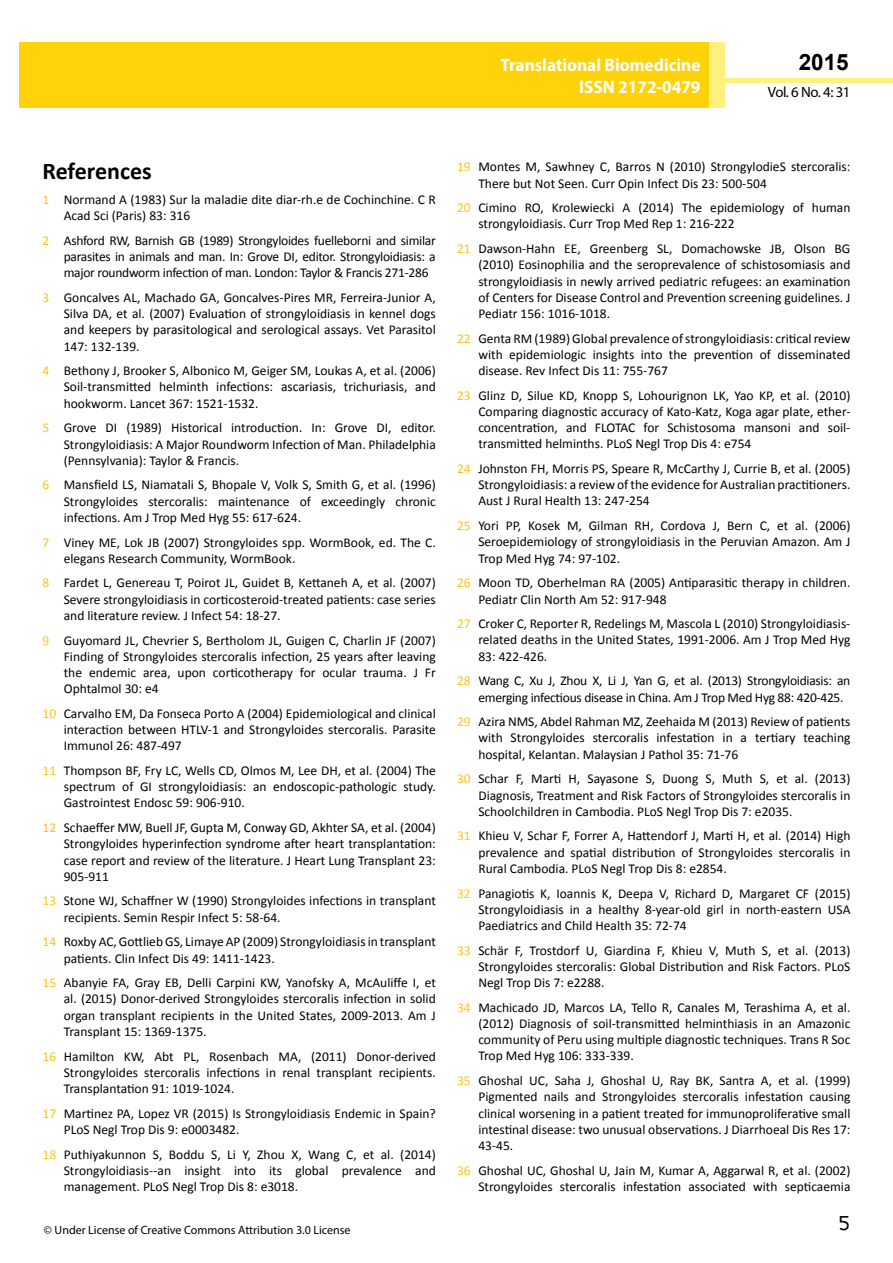
<style>
.page{position:relative;width:893px;height:1263px;background:#fff}
.page>*{position:absolute;margin:0;border:0;box-sizing:border-box;transform-origin:0 0}
.t1{font:25.5px "Tunga";color:#000}
.t2{font:700 24px "Calibri";color:#000}
.t3{font:700 22.5px "Arial";color:#000}
.t4{font:700 18px/21.6px "Myriad Pro";color:#fff;text-align:right;scale:.96 1}
.t5{font:14.85px "Myriad Pro";letter-spacing:-.03em;color:#000}
.t6{font:13.5px/16.2px "Calibri";color:#000;text-align:justify}
.t7{font:13.5px/16.2px "Calibri";letter-spacing:-.02em;color:#000}
.t8{font:12px "Myriad Pro";color:#000}
.s1{color:#ffc21a}
</style>
<div class="page">
<hr style="left:725px;top:78px;width:168px;height:4px;background:#fff180">
<div style="left:19px;top:42px;width:690px;height:66px;background:#ffd20a"></div>
<div style="left:709px;top:42px;width:16px;height:66px;background:#fff180"></div>
<h3 class="t4" style="left:517px;top:53px;width:198px">ARCHIVOS DE MEDICINA<br>ISSN 1698-9465</h3>
<h3 class="t3" style="left:799px;top:47px;width:52px">2015</h3>
<h3 class="t4" style="left:501px;top:54px;width:210px">Translational Biomedicine<br>ISSN 2172-0479</h3>
<p class="t5" style="left:768px;top:83px;width:84px">Vol. 6 No. 4: 31</p>
<h2 class="t2" style="left:43px;top:156px;width:111px">References</h2>
<p class="t6" style="left:64px;top:191px;width:374px;text-indent:-21px"><span class="s1">1</span> Normand A (1983) Sur la maladie dite diar-rh.e de Cochinchine. C R<br>Acad Sci (Paris) 83: 316</p>
<p class="t6" style="left:64px;top:232px;width:373px;text-indent:-21px"><span class="s1">2</span> Ashford RW, Barnish GB (1989) Strongyloides fuelleborni and similar parasites in animals and man. In: Grove DI, editor. Strongyloidiasis: a major roundworm infection of man. London: Taylor &amp; Francis 271-286</p>
<p class="t6" style="left:64px;top:289px;width:374px;text-indent:-21px"><span class="s1">3</span> Goncalves AL, Machado GA, Goncalves-Pires MR, Ferreira-Junior A, Silva DA, et al. (2007) Evaluation of strongyloidiasis in kennel dogs and keepers by parasitological and serological assays. Vet Parasitol 147: 132-139.</p>
<p class="t6" style="left:64px;top:363px;width:374px;text-indent:-21px"><span class="s1">4</span> Bethony J, Brooker S, Albonico M, Geiger SM, Loukas A, et al. (2006)<br>Soil-transmitted helminth infections: ascariasis, trichuriasis, and hookworm. Lancet 367: 1521-1532.</p>
<p class="t6" style="left:64px;top:420px;width:374px;text-indent:-21px"><span class="s1">5</span> Grove DI (1989) Historical introduction. In: Grove DI, editor.<br>Strongyloidiasis: A Major Roundworm Infection of Man. Philadelphia (Pennsylvania): Taylor &amp; Francis.</p>
<p class="t6" style="left:64px;top:477px;width:374px;text-indent:-21px"><span class="s1">6</span> Mansfield LS, Niamatali S, Bhopale V, Volk S, Smith G, et al. (1996)<br>Strongyloides stercoralis: maintenance of exceedingly chronic infections. Am J Trop Med Hyg 55: 617-624.</p>
<p class="t6" style="left:64px;top:534px;width:374px;text-indent:-21px"><span class="s1">7</span> Viney ME, Lok JB (2007) Strongyloides spp. WormBook, ed. The C. elegans Research Community, WormBook.</p>
<p class="t6" style="left:64px;top:575px;width:374px;text-indent:-21px"><span class="s1">8</span> Fardet L, Genereau T, Poirot JL, Guidet B, Kettaneh A, et al. (2007)<br>Severe strongyloidiasis in corticosteroid-treated patients: case series and literature review. J Infect 54: 18-27.</p>
<p class="t6" style="left:64px;top:632px;width:374px;text-indent:-21px"><span class="s1">9</span> Guyomard JL, Chevrier S, Bertholom JL, Guigen C, Charlin JF (2007)<br>Finding of Strongyloides stercoralis infection, 25 years after leaving the endemic area, upon corticotherapy for ocular trauma. J Fr Ophtalmol 30: e4</p>
<p class="t6" style="left:64px;top:705px;width:374px;text-indent:-21px"><span class="s1">10</span> Carvalho EM, Da Fonseca Porto A (2004) Epidemiological and clinical interaction between HTLV-1 and Strongyloides stercoralis. Parasite Immunol 26: 487-497</p>
<p class="t6" style="left:64px;top:762px;width:374px;text-indent:-21px"><span class="s1">11</span> Thompson BF, Fry LC, Wells CD, Olmos M, Lee DH, et al. (2004) The spectrum of GI strongyloidiasis: an endoscopic-pathologic study.<br>Gastrointest Endosc 59: 906-910.</p>
<p class="t6" style="left:64px;top:819px;width:374px;text-indent:-21px"><span class="s1">12</span> Schaeffer MW, Buell JF, Gupta M, Conway GD, Akhter SA, et al. (2004)<br>Strongyloides hyperinfection syndrome after heart transplantation: case report and review of the literature. J Heart Lung Transplant 23:<br>905-911</p>
<p class="t6" style="left:64px;top:893px;width:374px;text-indent:-21px"><span class="s1">13</span> Stone WJ, Schaffner W (1990) Strongyloides infections in transplant recipients. Semin Respir Infect 5: 58-64.</p>
<p class="t6" style="left:64px;top:934px;width:374px;text-indent:-21px"><span class="s1">14</span> Roxby AC, Gottlieb GS, Limaye AP (2009) Strongyloidiasis in transplant patients. Clin Infect Dis 49: 1411-1423.</p>
<p class="t6" style="left:64px;top:975px;width:374px;text-indent:-21px"><span class="s1">15</span> Abanyie FA, Gray EB, Delli Carpini KW, Yanofsky A, McAuliffe I, et al. (2015) Donor-derived Strongyloides stercoralis infection in solid organ transplant recipients in the United States, 2009-2013. Am J Transplant 15: 1369-1375.</p>
<p class="t6" style="left:64px;top:1048px;width:374px;text-indent:-21px"><span class="s1">16</span> Hamilton KW, Abt PL, Rosenbach MA, (2011) Donor-derived Strongyloides stercoralis infections in renal transplant recipients.<br>Transplantation 91: 1019-1024.</p>
<p class="t6" style="left:64px;top:1105px;width:374px;text-indent:-21px"><span class="s1">17</span> Martinez PA, Lopez VR (2015) Is Strongyloidiasis Endemic in Spain?<br>PLoS Negl Trop Dis 9: e0003482.</p>
<p class="t6" style="left:64px;top:1146px;width:374px;text-indent:-21px"><span class="s1">18</span> Puthiyakunnon S, Boddu S, Li Y, Zhou X, Wang C, et al. (2014)<br>Strongyloidiasis--an insight into its global prevalence and management. PLoS Negl Trop Dis 8: e3018.</p>
<p class="t8" style="left:44px;top:1223px;width:308px">© Under License of Creative Commons Attribution 3.0 License</p>
<p class="t6" style="left:478px;top:159px;width:374px;text-indent:-21px"><span class="s1">19</span> Montes M, Sawhney C, Barros N (2010) StrongylodieS stercoralis:<br>There but Not Seen. Curr Opin Infect Dis 23: 500-504</p>
<p class="t6" style="left:478px;top:200px;width:374px;text-indent:-21px"><span class="s1">20</span> Cimino RO, Krolewiecki A (2014) The epidemiology of human strongyloidiasis. Curr Trop Med Rep 1: 216-222</p>
<p class="t6" style="left:478px;top:241px;width:374px;text-indent:-21px"><span class="s1">21</span> Dawson-Hahn EE, Greenberg SL, Domachowske JB, Olson BG (2010) Eosinophilia and the seroprevalence of schistosomiasis and strongyloidiasis in newly arrived pediatric refugees: an examination of Centers for Disease Control and Prevention screening guidelines. J Pediatr 156: 1016-1018.</p>
<p class="t6" style="left:478px;top:330px;width:374px;text-indent:-21px"><span class="s1">22</span> Genta RM (1989) Global prevalence of strongyloidiasis: critical review with epidemiologic insights into the prevention of disseminated disease. Rev Infect Dis 11: 755-767</p>
<p class="t6" style="left:478px;top:387px;width:374px;text-indent:-21px"><span class="s1">23</span> Glinz D, Silue KD, Knopp S, Lohourignon LK, Yao KP, et al. (2010)<br>Comparing diagnostic accuracy of Kato-Katz, Koga agar plate, ether&shy;concentration, and FLOTAC for Schistosoma mansoni and soil&shy;transmitted helminths. PLoS Negl Trop Dis 4: e754</p>
<p class="t6" style="left:478px;top:460px;width:374px;text-indent:-21px"><span class="s1">24</span> Johnston FH, Morris PS, Speare R, McCarthy J, Currie B, et al. (2005)<br>Strongyloidiasis: a review of the evidence for Australian practitioners.<br>Aust J Rural Health 13: 247-254</p>
<p class="t6" style="left:478px;top:518px;width:374px;text-indent:-21px"><span class="s1">25</span> Yori PP, Kosek M, Gilman RH, Cordova J, Bern C, et al. (2006)<br>Seroepidemiology of strongyloidiasis in the Peruvian Amazon. Am J Trop Med Hyg 74: 97-102.</p>
<p class="t6" style="left:478px;top:575px;width:374px;text-indent:-21px"><span class="s1">26</span> Moon TD, Oberhelman RA (2005) Antiparasitic therapy in children.<br>Pediatr Clin North Am 52: 917-948</p>
<p class="t6" style="left:478px;top:616px;width:374px;text-indent:-21px"><span class="s1">27</span> Croker C, Reporter R, Redelings M, Mascola L (2010) Strongyloidiasis&shy;related deaths in the United States, 1991-2006. Am J Trop Med Hyg 83: 422-426.</p>
<p class="t7" style="left:478px;top:673px;width:373px;text-indent:-21px"><span class="s1">28</span> Wang C, Xu J, Zhou X, Li J, Yan G, et al. (2013) Strongyloidiasis: an emerging infectious disease in China. Am J Trop Med Hyg 88: 420-425.</p>
<p class="t6" style="left:478px;top:714px;width:374px;text-indent:-21px"><span class="s1">29</span> Azira NMS, Abdel Rahman MZ, Zeehaida M (2013) Review of patients with Strongyloides stercoralis infestation in a tertiary teaching hospital, Kelantan. Malaysian J Pathol 35: 71-76</p>
<p class="t6" style="left:478px;top:771px;width:374px;text-indent:-21px"><span class="s1">30</span> Schar F, Marti H, Sayasone S, Duong S, Muth S, et al. (2013)<br>Diagnosis, Treatment and Risk Factors of Strongyloides stercoralis in Schoolchildren in Cambodia. PLoS Negl Trop Dis 7: e2035.</p>
<p class="t6" style="left:478px;top:828px;width:374px;text-indent:-21px"><span class="s1">31</span> Khieu V, Schar F, Forrer A, Hattendorf J, Marti H, et al. (2014) High prevalence and spatial distribution of Strongyloides stercoralis in Rural Cambodia. PLoS Negl Trop Dis 8: e2854.</p>
<p class="t6" style="left:478px;top:885px;width:374px;text-indent:-21px"><span class="s1">32</span> Panagiotis K, Ioannis K, Deepa V, Richard D, Margaret CF (2015)<br>Strongyloidiasis in a healthy 8-year-old girl in north-eastern USA Paediatrics and Child Health 35: 72-74</p>
<p class="t6" style="left:478px;top:942px;width:374px;text-indent:-21px"><span class="s1">33</span> Schär F, Trostdorf U, Giardina F, Khieu V, Muth S, et al. (2013)<br>Strongyloides stercoralis: Global Distribution and Risk Factors. PLoS Negl Trop Dis 7: e2288.</p>
<p class="t6" style="left:478px;top:999px;width:374px;text-indent:-21px"><span class="s1">34</span> Machicado JD, Marcos LA, Tello R, Canales M, Terashima A, et al. (2012) Diagnosis of soil-transmitted helminthiasis in an Amazonic community of Peru using multiple diagnostic techniques. Trans R Soc Trop Med Hyg 106: 333-339.</p>
<p class="t6" style="left:478px;top:1072px;width:374px;text-indent:-21px"><span class="s1">35</span> Ghoshal UC, Saha J, Ghoshal U, Ray BK, Santra A, et al. (1999)<br>Pigmented nails and Strongyloides stercoralis infestation causing clinical worsening in a patient treated for immunoproliferative small intestinal disease: two unusual observations. J Diarrhoeal Dis Res 17:<br>43-45.</p>
<p class="t6" style="left:457px;top:1162px;width:395px;text-align:right"><span class="s1">36</span> Ghoshal UC, Ghoshal U, Jain M, Kumar A, Aggarwal R, et al. (2002)<br>Strongyloides stercoralis infestation associated with septicaemia</p>
<h1 class="t1" style="left:839px;top:1206px;width:13px">5</h1>
</div>
